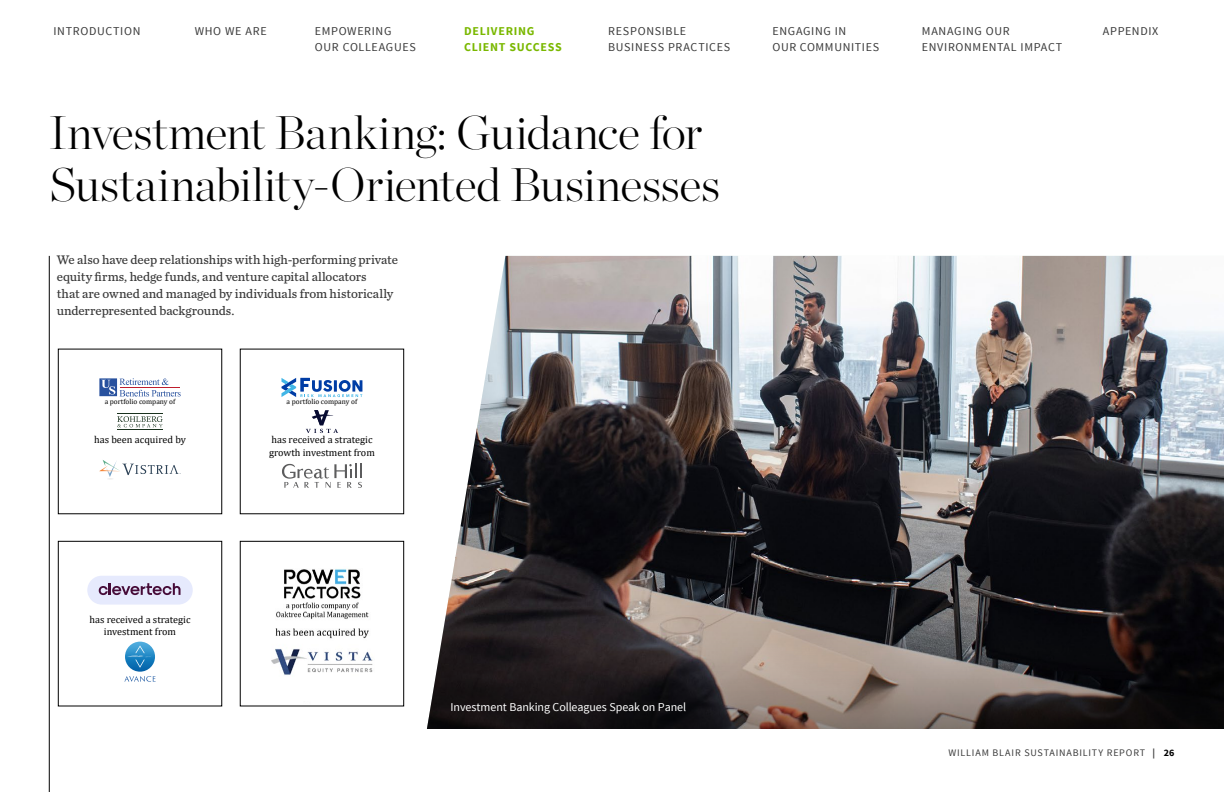
<style>
.page{position:relative;width:1224px;height:792px;background:#fff}
.page>*{position:absolute;margin:0;border:0;box-sizing:border-box;transform-origin:0 0}
.t1{font:200 47px/52px "Chronicle Display";letter-spacing:-.01em;color:#000}
.t2{font:13px/17px "Chronicle Text G4";color:#393939}
.t3{font:12px/16px "Source Sans Pro";letter-spacing:.055em;color:#393939}
.t4{font:12px "Source Sans Pro";letter-spacing:-.005em;color:#fff}
.t5{font:700 12px/16px "Source Sans Pro";letter-spacing:.06em;color:#7ab800}
.t6{font:10.2px/12.3px "Cambria";color:#000;text-align:center}
.t7{font:10px "Source Sans Pro";letter-spacing:.08em;color:#393939}
.t8{font:7.4px "Cambria";color:#000}
.s1{font-weight:700}
.s2{font-weight:700;color:#000}
</style>
<div class="page">
<img style="left:466px;top:256px;width:758px;height:236px">
<svg style="left:427px;top:492px;width:797px;height:237px;background:#3b3636"></svg>
<hr style="left:49px;top:256px;width:1px;height:536px;background:#000">
<svg style="left:99px;top:378px;width:82px;height:19px"></svg>
<svg style="left:117px;top:416px;width:46px;height:11px"></svg>
<hr style="left:117px;top:413px;width:46px;height:1px;background:#19311d">
<hr style="left:117px;top:429px;width:46px;height:1px;background:#19311d">
<svg style="left:99px;top:460px;width:82px;height:19px"></svg>
<div style="left:87px;top:576px;width:106px;height:29px;background:#e6eafd;border-radius:14px"></div>
<svg style="left:99px;top:583px;width:82px;height:12px"></svg>
<svg style="left:124px;top:676px;width:32px;height:6px"></svg>
<svg style="left:125px;top:642px;width:30px;height:30px"></svg>
<svg style="left:127px;top:646px;width:26px;height:22px"></svg>
<div style="left:58px;top:541px;width:164px;height:165px;border:1px solid #000"></div>
<svg style="left:306px;top:410px;width:32px;height:23px"></svg>
<svg style="left:281px;top:378px;width:81px;height:19px"></svg>
<svg style="left:282px;top:464px;width:80px;height:24px"></svg>
<img style="left:271px;top:569px;width:102px;height:106px">
<div style="left:240px;top:541px;width:164px;height:165px;border:1px solid #000"></div>
<p class="t3" style="left:54px;top:24px;width:88px">INTRODUCTION</p>
<p class="t3" style="left:195px;top:24px;width:74px">WHO WE ARE</p>
<p class="t3" style="left:315px;top:24px;width:103px">EMPOWERING<br>OUR COLLEAGUES</p>
<p class="t5" style="left:464px;top:24px;width:99px">DELIVERING<br>CLIENT SUCCESS</p>
<p class="t3" style="left:608px;top:24px;width:123px">RESPONSIBLE<br>BUSINESS PRACTICES</p>
<p class="t3" style="left:773px;top:24px;width:108px">ENGAGING IN<br>OUR COMMUNITIES</p>
<p class="t3" style="left:922px;top:24px;width:142px">MANAGING OUR<br>ENVIRONMENTAL IMPACT</p>
<p class="t3" style="left:1103px;top:24px;width:57px">APPENDIX</p>
<h1 class="t1" style="left:50px;top:103px;width:672px">Investment Banking: Guidance for<br>Sustainability-Oriented Businesses</h1>
<p class="t2" style="left:57px;top:251px;width:343px">We also have deep relationships with high-performing private equity firms, hedge funds, and venture capital allocators<br>that are owned and managed by individuals from historically underrepresented backgrounds.</p>
<p class="t8" style="left:105px;top:397px;width:72px">a portfolio company of</p>
<p class="t6" style="left:94px;top:434px;width:93px">has been acquired by</p>
<p class="t6" style="left:89px;top:613px;width:103px">has received a strategic investment from</p>
<p class="t8" style="left:287px;top:397px;width:72px">a portfolio company of</p>
<p class="t6" style="left:271px;top:434px;width:103px">has received a strategic</p>
<p class="t6" style="left:269px;top:446px;width:107px">growth investment from</p>
<p class="t4" style="left:451px;top:700px;width:237px">Investment Banking Colleagues Speak on Panel</p>
<p class="t7" style="left:949px;top:746px;width:227px">WILLIAM BLAIR SUSTAINABILITY REPORT <span class="s1">|</span> <span class="s2">26</span></p>
</div>
